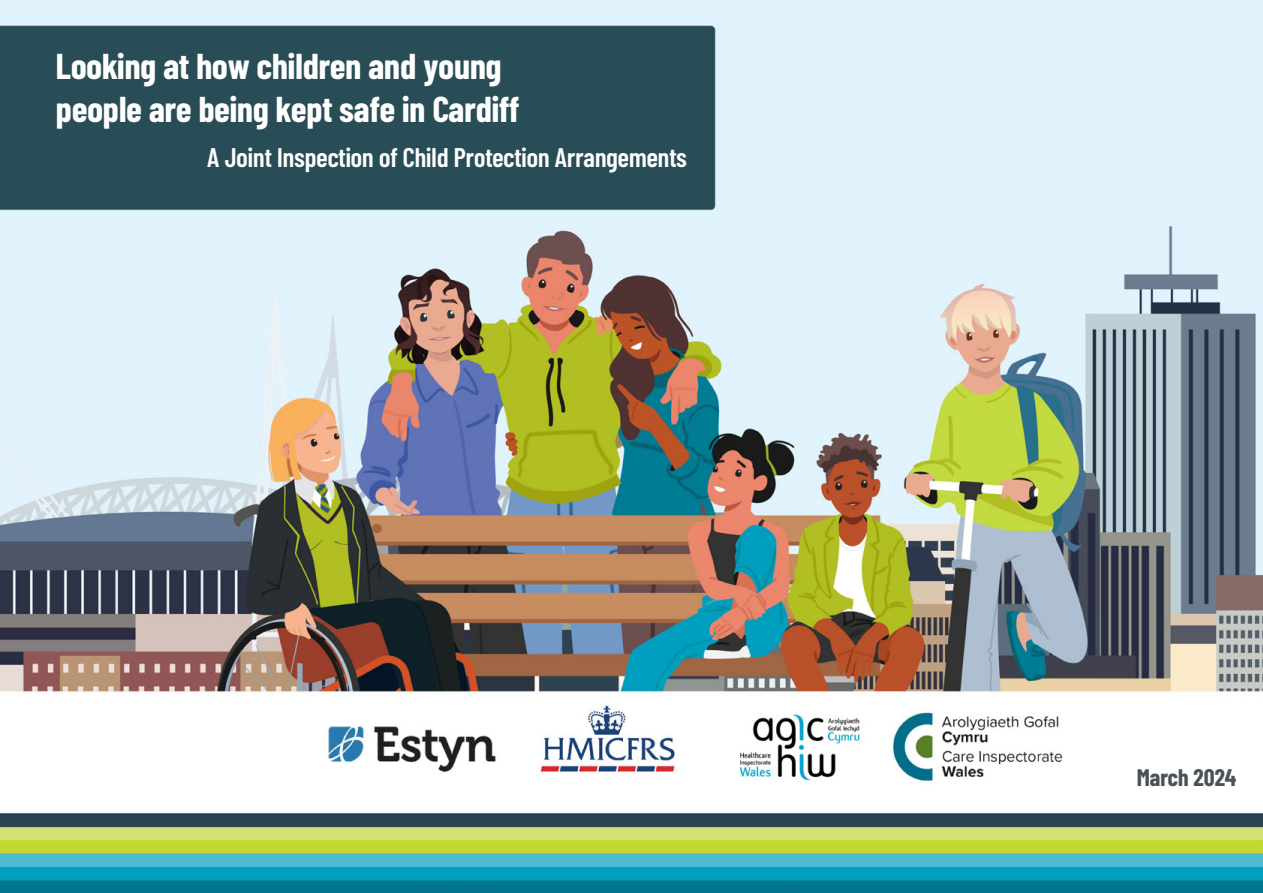
<style>
.page{position:relative;width:1263px;height:893px;background:#fff}
.page>*{position:absolute;margin:0;border:0;box-sizing:border-box;transform-origin:0 0}
.Heading{font:700 36px/43.2px "Barlow Condensed";color:#fff}
.Heading-2{font:600 27px "Barlow Condensed";color:#fff}
.Heading-3{font:700 24px "Barlow Condensed";color:#4b5255}
</style>
<div class="page">
<img style="left:0;top:0;width:1263px;height:893px">
<p class="Heading" style="left:56px;top:41px;width:465px">Looking at how children and young people are being kept safe in Cardiff</p>
<p class="Heading-2" style="left:207px;top:138px;width:481px">A Joint Inspection of Child Protection Arrangements</p>
<p class="Heading-3" style="left:1137px;top:760px;width:101px">March 2024</p>
</div>
